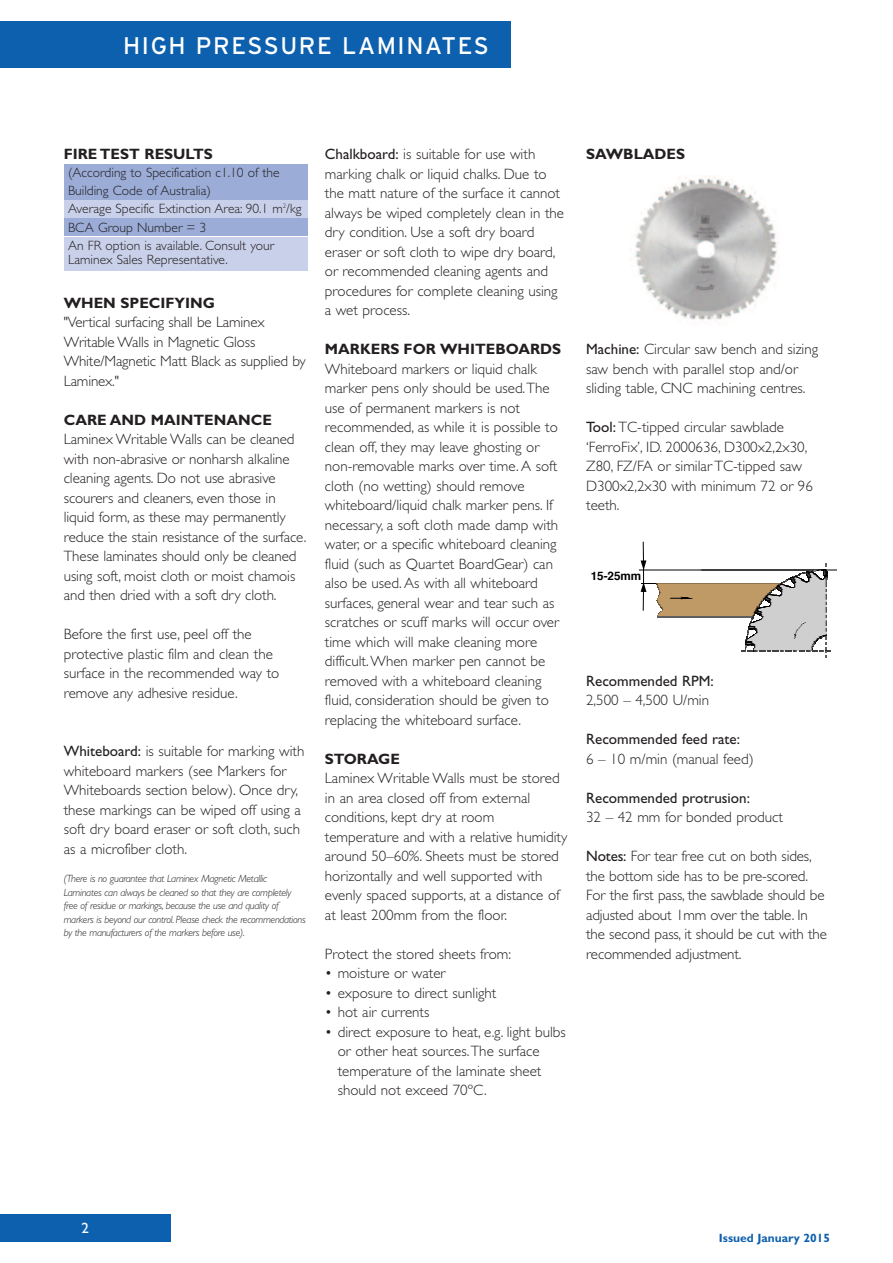
<style>
.page{position:relative;width:893px;height:1263px;background:#fff}
.page>*{position:absolute;margin:0;border:0;box-sizing:border-box;transform-origin:0 0}
.t1{font:24px "Interstate";letter-spacing:.065em;color:#fff}
.t2{font:300 15px/19.5px "Gill Sans";color:#231f20}
.t3{font:700 15px "Gill Sans";color:#231f20}
.t4{font:15px "Gill Sans";color:#231f20}
.t5{font:15px "Gill Sans";color:#fff}
.t6{font:300 13.5px/18.3px "Gill Sans";color:#231f20}
.t7{font:700 12px "Gill Sans";color:#0d60ae}
.t8{font:700 11.7px "Helvetica";color:#000}
.t9{font:italic 300 10.5px/13.5px "Gill Sans";letter-spacing:-.025em;color:#231f20}
.s1{font-weight:400}
</style>
<div class="page">
<div style="left:64px;top:164px;width:243px;height:35px;background:#9bacd7"></div>
<div style="left:64px;top:201px;width:243px;height:17px;background:#c9d0e9"></div>
<div style="left:64px;top:237px;width:243px;height:33px;background:#c9d0e9"></div>
<div style="left:64px;top:219px;width:243px;height:17px;background:#9bacd7"></div>
<div style="left:0;top:22px;width:511px;height:46px;background:#0d60ae"></div>
<div style="left:0;top:1214px;width:170px;height:28px;background:#0d60ae"></div>
<img style="left:635px;top:176px;width:144px;height:145px">
<img style="left:639px;top:569px;width:198px;height:2px">
<img style="left:793px;top:583px;width:33px;height:4px">
<svg style="left:782px;top:564px;width:45px;height:19px"></svg>
<img style="left:646px;top:583px;width:136px;height:1px">
<img style="left:657px;top:583px;width:124px;height:1px">
<img style="left:657px;top:584px;width:128px;height:1px">
<img style="left:658px;top:585px;width:132px;height:2px">
<img style="left:658px;top:587px;width:168px;height:2px">
<img style="left:659px;top:588px;width:116px;height:2px">
<img style="left:777px;top:588px;width:49px;height:2px">
<img style="left:659px;top:589px;width:114px;height:3px">
<img style="left:779px;top:590px;width:47px;height:5px">
<img style="left:660px;top:592px;width:111px;height:2px">
<img style="left:660px;top:594px;width:109px;height:1px">
<img style="left:657px;top:595px;width:169px;height:5px">
<img style="left:657px;top:600px;width:106px;height:3px">
<img style="left:765px;top:600px;width:61px;height:1px">
<img style="left:767px;top:601px;width:59px;height:1px">
<img style="left:769px;top:602px;width:57px;height:4px">
<img style="left:658px;top:602px;width:103px;height:4px">
<img style="left:660px;top:605px;width:100px;height:2px">
<img style="left:767px;top:606px;width:59px;height:1px">
<img style="left:659px;top:607px;width:167px;height:7px">
<img style="left:657px;top:614px;width:97px;height:4px">
<img style="left:757px;top:614px;width:69px;height:1px">
<img style="left:759px;top:615px;width:67px;height:2px">
<svg style="left:742px;top:617px;width:88px;height:40px"></svg>
<svg style="left:641px;top:542px;width:5px;height:69px"></svg>
<h1 class="t1" style="left:123px;top:31px;width:367px">HIGH PRESSURE LAMINATES</h1>
<p class="t3" style="left:64px;top:148px;width:151px">FIRE TEST RESULTS</p>
<p class="t6" style="left:68px;top:165px;width:235px">(According to Specification c1.10 of the Building Code of Australia)<br>Average Specific Extinction Area: 90.1 m<sup>2</sup>/kg BCA Group Number = 3<br>An FR option is available. Consult your</p>
<p class="t6" style="left:68px;top:252px;width:161px">Laminex Sales Representative.</p>
<p class="t3" style="left:64px;top:297px;width:153px">WHEN SPECIFYING</p>
<p class="t2" style="left:64px;top:314px;width:244px">"Vertical surfacing shall be Laminex<br>Writable Walls in Magnetic Gloss<br>White/Magnetic Matt Black as supplied by<br>Laminex."</p>
<p class="t3" style="left:64px;top:414px;width:210px">CARE AND MAINTENANCE</p>
<p class="t2" style="left:64px;top:431px;width:244px">Laminex Writable Walls can be cleaned with non-abrasive or nonharsh alkaline cleaning agents. Do not use abrasive scourers and cleaners, even those in liquid form, as these may permanently reduce the stain resistance of the surface.<br>These laminates should only be cleaned using soft, moist cloth or moist chamois and then dried with a soft dry cloth.</p>
<p class="t2" style="left:64px;top:626px;width:217px">Before the first use, peel off the protective plastic film and clean the surface in the recommended way to remove any adhesive residue.</p>
<p class="t2" style="left:64px;top:743px;width:242px"><span class="s1">Whiteboard:</span> is suitable for marking with whiteboard markers (see Markers for Whiteboards section below). Once dry, these markings can be wiped off using a soft dry board eraser or soft cloth, such as a microfiber cloth.</p>
<p class="t9" style="left:64px;top:873px;width:244px">(There is no guarantee that Laminex Magnetic Metallic Laminates can always be cleaned so that they are completely free of residue or markings, because the use and quality of markers is beyond our control. Please check the recommendations by the manufacturers of the markers before use).</p>
<p class="t2" style="left:325px;top:146px;width:241px"><span class="s1">Chalkboard:</span> is suitable for use with marking chalk or liquid chalks. Due to the matt nature of the surface it cannot always be wiped completely clean in the dry condition. Use a soft dry board eraser or soft cloth to wipe dry board, or recommended cleaning agents and procedures for complete cleaning using a wet process.</p>
<p class="t3" style="left:325px;top:343px;width:238px">MARKERS FOR WHITEBOARDS</p>
<p class="t2" style="left:325px;top:360px;width:236px">Whiteboard markers or liquid chalk marker pens only should be used.The use of permanent markers is not recommended, as while it is possible to clean off, they may leave ghosting or non-removable marks over time. A soft cloth (no wetting) should remove whiteboard/liquid chalk marker pens. If necessary, a soft cloth made damp with water, or a specific whiteboard cleaning fluid (such as Quartet BoardGear) can also be used. As with all whiteboard surfaces, general wear and tear such as scratches or scuff marks will occur over time which will make cleaning more difficult.When marker pen cannot be removed with a whiteboard cleaning fluid, consideration should be given to replacing the whiteboard surface.</p>
<p class="t3" style="left:325px;top:753px;width:76px">STORAGE</p>
<p class="t2" style="left:325px;top:770px;width:244px">Laminex Writable Walls must be stored in an area closed off from external conditions, kept dry at room temperature and with a relative humidity around 50–60%. Sheets must be stored horizontally and well supported with evenly spaced supports, at a distance of at least 200mm from the floor.</p>
<p class="t2" style="left:325px;top:945px;width:188px">Protect the stored sheets from:</p>
<p class="t2" style="left:325px;top:965px;width:122px">• moisture or water</p>
<p class="t2" style="left:325px;top:984px;width:173px">• exposure to direct sunlight</p>
<p class="t2" style="left:325px;top:1004px;width:106px">• hot air currents</p>
<p class="t2" style="left:338px;top:1023px;width:230px;text-indent:-13px">• direct exposure to heat, e.g. light bulbs or other heat sources.The surface temperature of the laminate sheet should not exceed 70ºC.</p>
<p class="t3" style="left:586px;top:148px;width:101px">SAWBLADES</p>
<p class="t2" style="left:586px;top:341px;width:234px"><span class="s1">Machine:</span> Circular saw bench and sizing saw bench with parallel stop and/or sliding table, CNC machining centres.</p>
<p class="t2" style="left:586px;top:419px;width:228px"><span class="s1">Tool:</span> TC-tipped circular sawblade ‘FerroFix’, ID. 2000636, D300x2,2x30,<br>Z80, FZ/FA or similar TC-tipped saw<br>D300x2,2x30 with minimum 72 or 96 teeth.</p>
<p class="t8" style="left:591px;top:571px;width:52px">15-25mm</p>
<p class="t4" style="left:586px;top:675px;width:129px">Recommended RPM:</p>
<p class="t2" style="left:586px;top:692px;width:124px">2,500 – 4,500 U/min</p>
<p class="t4" style="left:586px;top:733px;width:155px">Recommended feed rate:</p>
<p class="t2" style="left:586px;top:750px;width:169px">6 – 10 m/min (manual feed)</p>
<p class="t4" style="left:586px;top:792px;width:165px">Recommended protrusion:</p>
<p class="t2" style="left:586px;top:809px;width:198px">32 – 42 mm for bonded product</p>
<p class="t2" style="left:586px;top:848px;width:242px"><span class="s1">Notes:</span> For tear free cut on both sides, the bottom side has to be pre-scored.<br>For the first pass, the sawblade should be adjusted about 1mm over the table. In the second pass, it should be cut with the recommended adjustment.</p>
<p class="t5" style="left:81px;top:1222px;width:9px">2</p>
<p class="t7" style="left:719px;top:1233px;width:113px">Issued January 2015</p>
</div>
